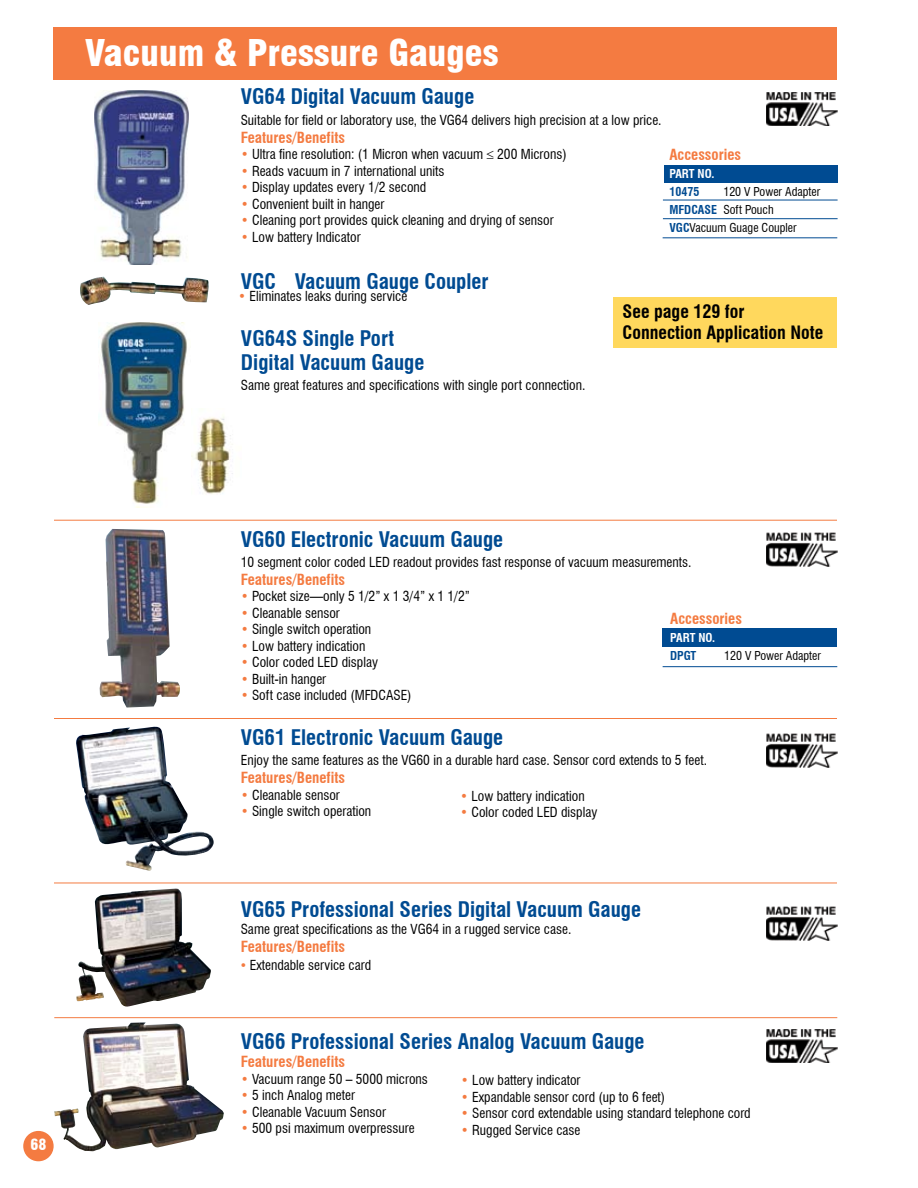
<style>
.page{position:relative;width:918px;height:1188px;background:#fff}
.page>*{position:absolute;margin:0;border:0;box-sizing:border-box;transform-origin:0 0}
.t1{font:900 condensed 36px "Swiss 721 BT";color:#fff}
.t2{font:700 condensed 21px/24px "Swiss 721 BT";color:#004b92}
.t3{font:700 condensed 18px/21px "Swiss 721 BT";color:#000}
.t4{font:700 condensed 15px "Swiss 721 BT";color:#f47b41}
.t5{font:900 condensed 15px "Swiss 721 BT";color:#fff}
.t6{font:condensed 13.5px "Swiss 721 BT";color:#000}
.t7{font:condensed 12px/18px "Swiss 721 BT";color:#000}
.t8{font:700 condensed 12px/18px "Swiss 721 BT";color:#fff}
.s1{color:#f47b41}
.s2{color:#004b92}
.s3{font-weight:700;color:#004b92}
.s4{font-family:"Times New Roman";font-stretch:normal;font-size:15px;color:#f47b41}
</style>
<div class="page">
<div style="left:613px;top:297px;width:224px;height:51px;background:#ffd85d"></div>
<img style="left:94px;top:90px;width:94px;height:175px">
<hr style="left:54px;top:520px;width:783px;height:1px;background:#f47b41">
<img style="left:766px;top:92px;width:71px;height:34px">
<img style="left:80px;top:277px;width:129px;height:28px">
<div style="left:665px;top:165px;width:173px;height:18px;background:#004b92"></div>
<hr style="left:663px;top:200px;width:175px;height:1px;background:#004b92">
<hr style="left:663px;top:218px;width:175px;height:1px;background:#004b92">
<img style="left:766px;top:533px;width:71px;height:33px">
<img style="left:100px;top:529px;width:80px;height:179px">
<hr style="left:54px;top:718px;width:783px;height:1px;background:#f47b41">
<img style="left:76px;top:727px;width:138px;height:144px">
<hr style="left:54px;top:883px;width:783px;height:1px;background:#f47b41">
<img style="left:766px;top:734px;width:71px;height:34px">
<img style="left:766px;top:907px;width:71px;height:33px">
<img style="left:76px;top:889px;width:135px;height:118px">
<img style="left:766px;top:1029px;width:71px;height:34px">
<img style="left:54px;top:1022px;width:170px;height:129px">
<hr style="left:54px;top:1017px;width:783px;height:1px;background:#f47b41">
<div style="left:663px;top:628px;width:174px;height:19px;background:#004b92"></div>
<hr style="left:663px;top:666px;width:174px;height:1px;background:#004b92">
<div style="left:53px;top:27px;width:784px;height:52px;background:#f47b41"></div>
<hr style="left:663px;top:237px;width:174px;height:1px;background:#004b92">
<svg style="left:23px;top:1116px;width:45px;height:46px"></svg>
<img style="left:191px;top:416px;width:42px;height:78px">
<img style="left:101px;top:323px;width:86px;height:185px">
<p class="t1" style="left:85px;top:31px;width:415px">Vacuum &amp; Pressure Gauges</p>
<p class="t2" style="left:241px;top:85px;width:235px">VG64 Digital Vacuum Gauge</p>
<p class="t6" style="left:241px;top:112px;width:422px">Suitable for field or laboratory use, the VG64 delivers high precision at a low price.</p>
<p class="t4" style="left:241px;top:128px;width:106px">Features/Benefits</p>
<p class="t6" style="left:241px;top:146px;width:327px"><span class="s1">•</span> Ultra fine resolution: (1 Micron when vacuum ≤ 200 Microns)</p>
<p class="t6" style="left:241px;top:163px;width:205px"><span class="s1">•</span> Reads vacuum in 7 international units</p>
<p class="t6" style="left:241px;top:179px;width:187px"><span class="s1">•</span> Display updates every 1/2 second</p>
<p class="t6" style="left:241px;top:196px;width:145px"><span class="s1">•</span> Convenient built in hanger</p>
<p class="t6" style="left:241px;top:212px;width:314px"><span class="s1">•</span> Cleaning port provides quick cleaning and drying of sensor</p>
<p class="t6" style="left:241px;top:229px;width:121px"><span class="s1">•</span> Low battery Indicator</p>
<p class="t2" style="left:241px;top:270px;width:249px">VGC Vacuum Gauge Coupler</p>
<p class="t4" style="left:669px;top:145px;width:73px">Accessories</p>
<p class="t8" style="left:669px;top:165px;width:47px">PART NO.<br><span class="s2">10475</span></p>
<p class="t7" style="left:669px;top:183px;width:152px;text-indent:54px">120 V Power Adapter<br><span class="s3">MFDCASE</span> Soft Pouch<br><span class="s3">VGC</span> Vacuum Guage Coupler</p>
<p class="t6" style="left:238px;top:288px;width:171px"><span class="s1">•</span> Eliminates leaks during service</p>
<p class="t3" style="left:623px;top:301px;width:202px">See page 129 for<br>Connection Application Note</p>
<p class="t2" style="left:241px;top:326px;width:185px">VG64S Single Port<br>Digital Vacuum Gauge</p>
<p class="t6" style="left:241px;top:377px;width:346px">Same great features and specifications with single port connection.</p>
<p class="t5" style="left:30px;top:1135px;width:18px">68</p>
<p class="t2" style="left:241px;top:527px;width:264px">VG60 Electronic Vacuum Gauge</p>
<p class="t6" style="left:241px;top:554px;width:452px">10 segment color coded LED readout provides fast response of vacuum measurements.</p>
<p class="t4" style="left:241px;top:570px;width:106px">Features/Benefits</p>
<p class="t6" style="left:241px;top:588px;width:231px"><span class="s1">•</span> Pocket size—only 5 1/2” x 1 3/4” x 1 1/2”</p>
<p class="t6" style="left:241px;top:605px;width:101px"><span class="s1">•</span> Cleanable sensor</p>
<p class="t6" style="left:241px;top:621px;width:132px"><span class="s1">•</span> Single switch operation</p>
<p class="t6" style="left:241px;top:638px;width:126px"><span class="s1">•</span> Low battery indication</p>
<p class="t6" style="left:241px;top:654px;width:139px"><span class="s1">•</span> Color coded LED display</p>
<p class="t6" style="left:241px;top:671px;width:87px"><span class="s1">•</span> Built-in hanger</p>
<p class="t6" style="left:241px;top:687px;width:172px"><span class="s1">•</span> Soft case included (MFDCASE)</p>
<p class="t2" style="left:241px;top:725px;width:264px">VG61 Electronic Vacuum Gauge</p>
<p class="t6" style="left:241px;top:752px;width:468px">Enjoy the same features as the VG60 in a durable hard case. Sensor cord extends to 5 feet.</p>
<p class="t4" style="left:241px;top:769px;width:106px">Features/Benefits</p>
<p class="t6" style="left:241px;top:787px;width:101px"><span class="s1">•</span> Cleanable sensor</p>
<p class="t6" style="left:241px;top:803px;width:132px"><span class="s1">•</span> Single switch operation</p>
<p class="t4" style="left:670px;top:609px;width:73px">Accessories</p>
<p class="t8" style="left:670px;top:628px;width:47px">PART NO.<br><span class="s2">DPGT</span></p>
<p class="t7" style="left:724px;top:646px;width:98px">120 V Power Adapter</p>
<p class="t6" style="left:460px;top:788px;width:126px"><span class="s1">•</span> Low battery indication</p>
<p class="t6" style="left:460px;top:804px;width:139px"><span class="s1">•</span> Color coded LED display</p>
<p class="t2" style="left:241px;top:897px;width:402px">VG65 Professional Series Digital Vacuum Gauge</p>
<p class="t6" style="left:241px;top:921px;width:332px">Same great specifications as the VG64 in a rugged service case.</p>
<p class="t4" style="left:241px;top:937px;width:106px">Features/Benefits</p>
<p class="t6" style="left:241px;top:957px;width:132px"><span class="s4">•</span> Extendable service card</p>
<p class="t2" style="left:241px;top:1030px;width:405px">VG66 Professional Series Analog Vacuum Gauge</p>
<p class="t4" style="left:241px;top:1053px;width:106px">Features/Benefits</p>
<p class="t6" style="left:241px;top:1071px;width:189px"><span class="s1">•</span> Vacuum range 50 – 5000 microns</p>
<p class="t6" style="left:241px;top:1087px;width:116px"><span class="s1">•</span> 5 inch Analog meter</p>
<p class="t6" style="left:241px;top:1104px;width:147px"><span class="s1">•</span> Cleanable Vacuum Sensor</p>
<p class="t6" style="left:241px;top:1120px;width:176px"><span class="s1">•</span> 500 psi maximum overpressure</p>
<p class="t6" style="left:461px;top:1072px;width:121px"><span class="s1">•</span> Low battery indicator</p>
<p class="t6" style="left:461px;top:1089px;width:206px"><span class="s1">•</span> Expandable sensor cord (up to 6 feet)</p>
<p class="t6" style="left:461px;top:1105px;width:291px"><span class="s1">•</span> Sensor cord extendable using standard telephone cord</p>
<p class="t6" style="left:461px;top:1122px;width:121px"><span class="s1">•</span> Rugged Service case</p>
</div>
